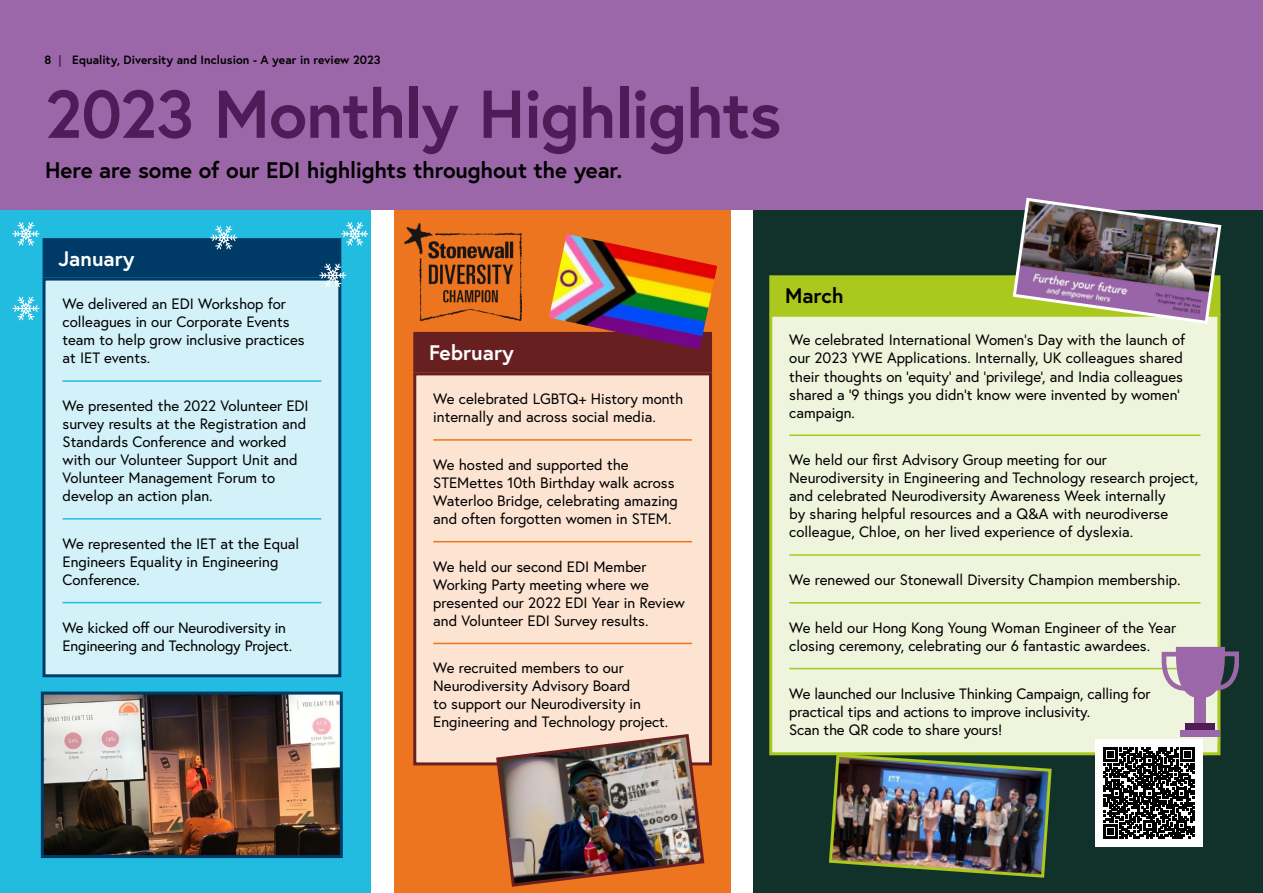
<style>
.page{position:relative;width:1263px;height:893px;background:#fff}
.page>*{position:absolute;margin:0;border:0;box-sizing:border-box;transform-origin:0 0}
.t1{font:700 67.5px "Europa";letter-spacing:-.02em;color:#4f1b59}
.t2{font:700 22.5px "Europa";letter-spacing:-.01em;color:#000}
.t3{font:700 21px "Europa";color:#fff}
.t4{font:700 21px "Europa";color:#000}
.t5{font:15px/18px "Europa";color:#000}
.t6{font:700 12px "Europa";letter-spacing:.005em;color:#000}
.s1{color:#4f1b59}
</style>
<div class="page">
<div style="left:0;top:209px;width:371px;height:684px;background:#23bce1"></div>
<div style="left:394px;top:209px;width:337px;height:684px;background:#ee7520"></div>
<div style="left:753px;top:209px;width:510px;height:684px;background:#10322b"></div>
<div style="left:0;top:0;width:1263px;height:209px;background:#9c67a8"></div>
<div style="left:415px;top:374px;width:295px;height:390px;background:#fce3d2"></div>
<hr style="left:433px;top:439px;width:259px;height:2px;background:#ee7520">
<hr style="left:433px;top:541px;width:259px;height:1px;background:#ee7520">
<hr style="left:433px;top:643px;width:259px;height:1px;background:#ee7520">
<div style="left:413px;top:372px;width:299px;height:393px;border:3px solid #671f20"></div>
<div style="left:415px;top:333px;width:295px;height:38px;background:#671f20"></div>
<div style="left:413px;top:332px;width:299px;height:40px;border:3px solid #671f20"></div>
<div style="left:44px;top:240px;width:296px;height:36px;background:#003a66"></div>
<div style="left:43px;top:238px;width:298px;height:40px;border:3px solid #003a66"></div>
<div style="left:44px;top:279px;width:296px;height:397px;background:#d3f1f9"></div>
<hr style="left:63px;top:380px;width:258px;height:2px;background:#23bce1">
<hr style="left:63px;top:518px;width:258px;height:2px;background:#23bce1">
<hr style="left:63px;top:602px;width:258px;height:1px;background:#23bce1">
<div style="left:43px;top:278px;width:298px;height:399px;border:3px solid #003a66"></div>
<div style="left:771px;top:315px;width:448px;height:439px;background:#eff4dd"></div>
<hr style="left:789px;top:434px;width:411px;height:2px;background:#aac81e">
<hr style="left:789px;top:554px;width:411px;height:2px;background:#aac81e">
<hr style="left:789px;top:602px;width:411px;height:2px;background:#aac81e">
<hr style="left:789px;top:668px;width:411px;height:1px;background:#aac81e">
<div style="left:769px;top:314px;width:451px;height:441px;border:3px solid #aac81e"></div>
<div style="left:771px;top:277px;width:448px;height:36px;background:#aac81e"></div>
<div style="left:769px;top:275px;width:451px;height:40px;border:3px solid #aac81e"></div>
<img style="left:45px;top:696px;width:294px;height:158px">
<div style="left:41px;top:692px;width:302px;height:166px;border:3px solid #003a66"></div>
<img style="left:494px;top:734px;width:212px;height:153px">
<img style="left:1011px;top:197px;width:212px;height:129px">
<img style="left:549px;top:234px;width:168px;height:116px">
<img style="left:405px;top:224px;width:116px;height:96px">
<div style="left:1095px;top:739px;width:108px;height:108px;background:#fff"></div>
<svg style="left:1103px;top:747px;width:92px;height:92px"></svg>
<img style="left:827px;top:752px;width:226px;height:126px">
<svg style="left:1162px;top:647px;width:76px;height:51px"></svg>
<div style="left:1195px;top:694px;width:11px;height:36px;background:#9c67a8"></div>
<div style="left:1185px;top:723px;width:30px;height:7px;background:#4f1b59"></div>
<div style="left:1180px;top:730px;width:40px;height:6px;background:#9c67a8"></div>
<svg style="left:13px;top:222px;width:26px;height:24px"></svg>
<svg style="left:210px;top:226px;width:27px;height:24px"></svg>
<svg style="left:13px;top:297px;width:26px;height:23px"></svg>
<svg style="left:319px;top:263px;width:27px;height:24px"></svg>
<svg style="left:341px;top:222px;width:27px;height:24px"></svg>
<p class="t6" style="left:45px;top:51px;width:337px">8 <span class="s1">|</span> Equality, Diversity and Inclusion - A year in review 2023</p>
<h1 class="t1" style="left:45px;top:68px;width:738px">2023 Monthly Highlights</h1>
<h2 class="t2" style="left:45px;top:155px;width:579px">Here are some of our EDI highlights throughout the year.</h2>
<h3 class="t3" style="left:58px;top:244px;width:78px">January</h3>
<p class="t5" style="left:63px;top:295px;width:244px">We delivered an EDI Workshop for colleagues in our Corporate Events team to help grow inclusive practices at IET events.</p>
<p class="t5" style="left:63px;top:397px;width:248px">We presented the 2022 Volunteer EDI survey results at the Registration and<br>Standards Conference and worked with our Volunteer Support Unit and<br>Volunteer Management Forum to develop an action plan.</p>
<p class="t5" style="left:63px;top:534px;width:238px">We represented the IET at the Equal<br>Engineers Equality in Engineering<br>Conference.</p>
<p class="t5" style="left:63px;top:618px;width:231px">We kicked off our Neurodiversity in<br>Engineering and Technology Project.</p>
<h3 class="t3" style="left:429px;top:338px;width:86px">February</h3>
<p class="t5" style="left:433px;top:390px;width:252px">We celebrated LGBTQ+ History month internally and across social media.</p>
<p class="t5" style="left:433px;top:455px;width:246px">We hosted and supported the STEMettes 10th Birthday walk across Waterloo Bridge, celebrating amazing and often forgotten women in STEM.</p>
<p class="t5" style="left:433px;top:557px;width:253px">We held our second EDI Member<br>Working Party meeting where we presented our 2022 EDI Year in Review and Volunteer EDI Survey results.</p>
<p class="t5" style="left:433px;top:659px;width:237px">We recruited members to our<br>Neurodiversity Advisory Board<br>to support our Neurodiversity in<br>Engineering and Technology project.</p>
<h3 class="t4" style="left:785px;top:282px;width:60px">March</h3>
<p class="t5" style="left:789px;top:331px;width:398px">We celebrated International Women’s Day with the launch of our 2023 YWE Applications. Internally, UK colleagues shared their thoughts on ‘equity’ and ‘privilege’, and India colleagues shared a ‘9 things you didn’t know were invented by women’ campaign.</p>
<p class="t5" style="left:789px;top:451px;width:410px">We held our first Advisory Group meeting for our Neurodiversity in Engineering and Technology research project, and celebrated Neurodiversity Awareness Week internally<br>by sharing helpful resources and a Q&amp;A with neurodiverse colleague, Chloe, on her lived experience of dyslexia.</p>
<p class="t5" style="left:789px;top:570px;width:393px">We renewed our Stonewall Diversity Champion membership.</p>
<p class="t5" style="left:789px;top:618px;width:388px">We held our Hong Kong Young Woman Engineer of the Year closing ceremony, celebrating our 6 fantastic awardees.</p>
<p class="t5" style="left:789px;top:684px;width:363px">We launched our Inclusive Thinking Campaign, calling for practical tips and actions to improve inclusivity.<br>Scan the QR code to share yours!</p>
</div>
